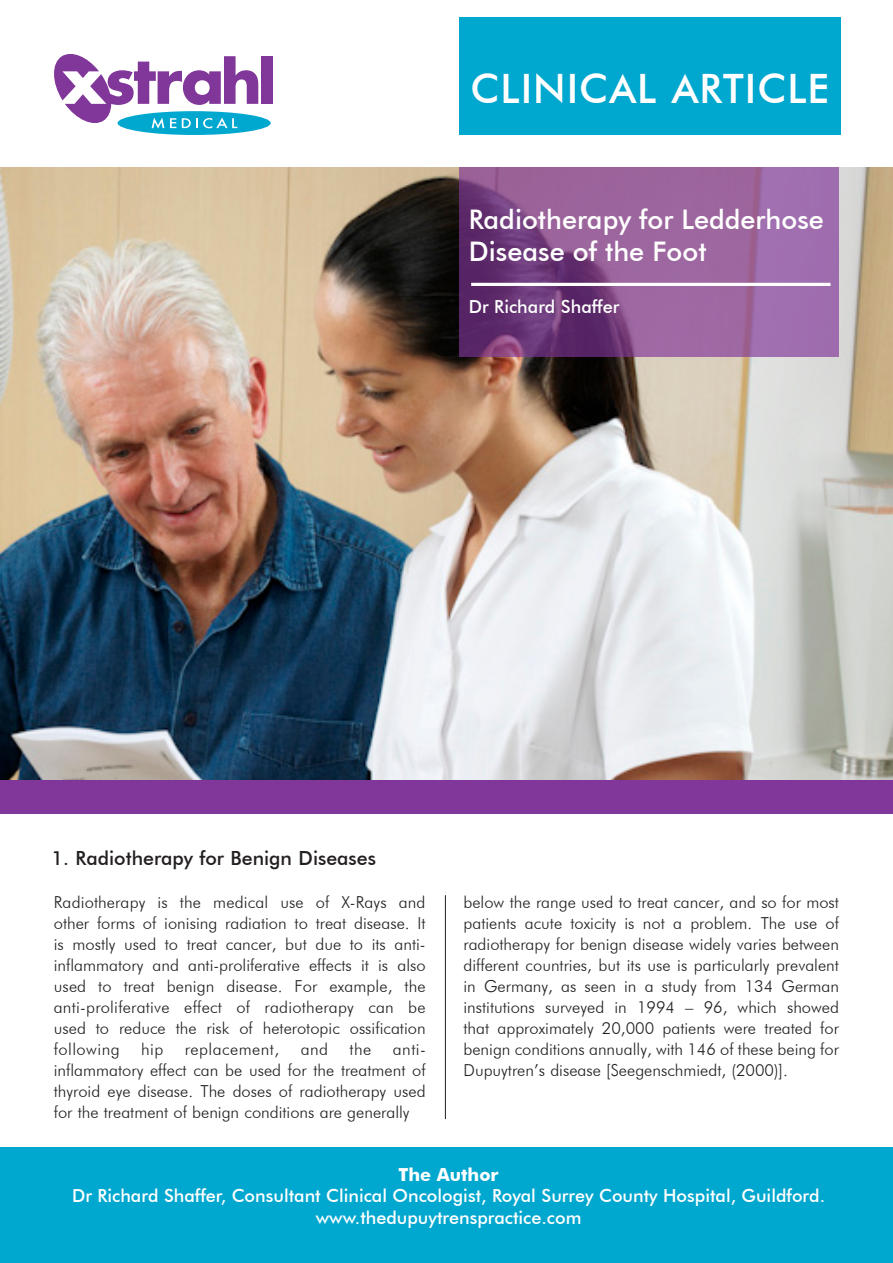
<style>
.page{position:relative;width:893px;height:1263px;background:#fff}
.page>*{position:absolute;margin:0;border:0;box-sizing:border-box;transform-origin:0 0}
.t1{font:500 40.5px "Futura BT";letter-spacing:.025em;color:#fff}
.t2{font:500 27px/32.4px "Futura BT";color:#fff}
.t3{font:500 19.5px "Futura BT";color:#231f20}
.t4{font:500 18px/21.6px "Futura BT";color:#fff;text-align:center}
.t5{font:700 18px "Futura BT";color:#fff}
.t6{font:300 16.5px/21px "Futura BT";color:#231f20;text-align:justify}
.t7{font:300 16.5px "Futura BT";letter-spacing:.025em;color:#231f20}
</style>
<div class="page">
<img style="left:0;top:168px;width:893px;height:612px">
<div style="left:0;top:1148px;width:893px;height:115px;background:#00a7cf"></div>
<svg style="left:459px;top:168px;width:380px;height:189px;background:#8d5894"></svg>
<div style="left:0;top:780px;width:893px;height:34px;background:#813699"></div>
<hr style="left:445px;top:895px;width:1px;height:224px;background:#231f20">
<div style="left:459px;top:17px;width:381px;height:118px;background:#00a7cf"></div>
<div style="left:261px;top:56px;width:12px;height:48px;background:#813699"></div>
<div style="left:118px;top:111px;width:153px;height:24px;background:#00a7cf;border-radius:50%"></div>
<svg style="left:54px;top:54px;width:204px;height:75px"></svg>
<hr style="left:471px;top:283px;width:360px;height:3px;background:#fff">
<p class="t1" style="left:470px;top:64px;width:360px">CLINICAL ARTICLE</p>
<p class="t2" style="left:469px;top:203px;width:356px">Radiotherapy for Ledderhose<br>Disease of the Foot</p>
<p class="t4" style="left:469px;top:296px;width:152px">Dr Richard Shaffer</p>
<p class="t3" style="left:51px;top:847px;width:326px">1. Radiotherapy for Benign Diseases</p>
<p class="t6" style="left:54px;top:891px;width:373px">Radiotherapy is the medical use of X-Rays and other forms of ionising radiation to treat disease. It is mostly used to treat cancer, but due to its anti&shy;inflammatory and anti-proliferative effects it is also used to treat benign disease. For example, the anti-proliferative effect of radiotherapy can be used to reduce the risk of heterotopic ossification following</p>
<p class="t6" style="left:141px;top:1038px;width:24px">hip</p>
<p class="t7" style="left:185px;top:1039px;width:96px">replacement,</p>
<p class="t6" style="left:301px;top:1038px;width:29px">and</p>
<p class="t6" style="left:350px;top:1038px;width:23px">the</p>
<p class="t6" style="left:54px;top:1038px;width:374px;text-indent:339px">anti&shy;inflammatory effect can be used for the treatment of thyroid eye disease. The doses of radiotherapy used for the treatment of benign conditions are generally</p>
<p class="t6" style="left:463px;top:891px;width:377px">below the range used to treat cancer, and so for most patients acute toxicity is not a problem. The use of radiotherapy for benign disease widely varies between different countries, but its use is particularly prevalent in Germany, as seen in a study from 134 German institutions surveyed in 1994 – 96, which showed that approximately 20,000 patients were treated for benign conditions annually, with 146 of these being for Dupuytren’s disease [Seegenschmiedt, (2000)].</p>
<p class="t5" style="left:399px;top:1163px;width:102px">The Author</p>
<p class="t4" style="left:72px;top:1185px;width:755px">Dr Richard Shaffer, Consultant Clinical Oncologist, Royal Surrey County Hospital, Guildford. www.thedupuytrenspractice.com</p>
</div>
